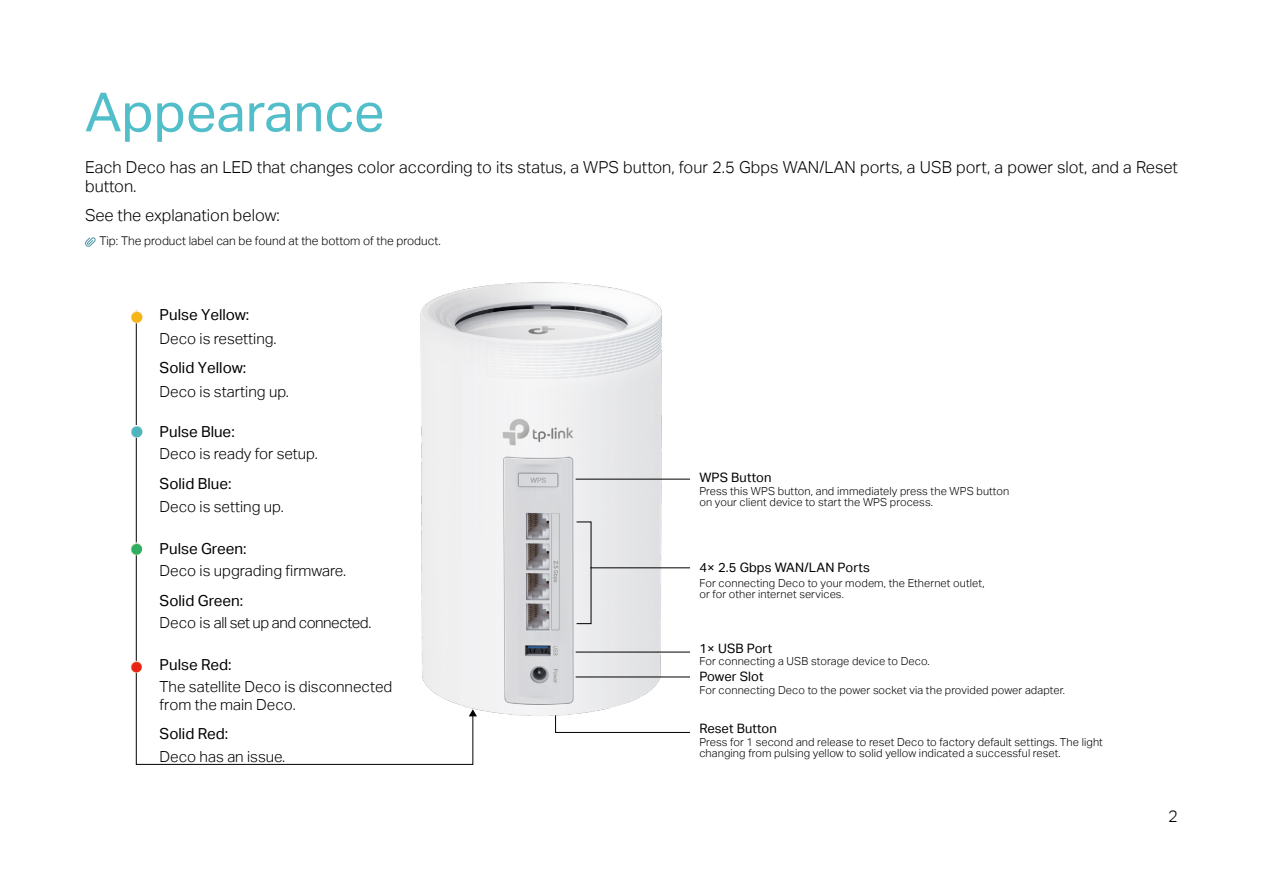
<style>
.page{position:relative;width:1263px;height:893px;background:#fff}
.page>*{position:absolute;margin:0;border:0;box-sizing:border-box;transform-origin:0 0}
.标题一{font:54px "TP Link Aktiv Regular";color:#51beca}
.正文{font:16.5px/19.8px "TP Link Aktiv Light";color:#000}
.t1{font:15.15px/22.2px "TP Link Aktiv Light";color:#000}
.t2{font:15.15px/22.2px "TP Link Aktiv Light";letter-spacing:-.03em;color:#000}
.t3{font:12.9px "TP Link Aktiv Regular";letter-spacing:.01em;color:#000}
.Note{font:12px "TP Link Aktiv Light";color:#000}
.t4{font:11.1px/11.1px "TP Link Aktiv Light";letter-spacing:.01em;color:#000}
.s1{font-family:"TP Link Aktiv Regular"}
</style>
<div class="page">
<svg style="left:85px;top:237px;width:11px;height:10px"></svg>
<img style="left:422px;top:282px;width:252px;height:435px">
<svg style="left:135px;top:309px;width:339px;height:456px"></svg>
<svg style="left:469px;top:709px;width:8px;height:7px"></svg>
<svg style="left:131px;top:425px;width:12px;height:13px"></svg>
<svg style="left:130px;top:661px;width:12px;height:12px"></svg>
<svg style="left:130px;top:542px;width:12px;height:13px"></svg>
<svg style="left:130px;top:310px;width:13px;height:13px"></svg>
<hr style="left:590px;top:567px;width:100px;height:1px;background:#000">
<hr style="left:576px;top:652px;width:114px;height:1px;background:#000">
<hr style="left:576px;top:677px;width:114px;height:1px;background:#000">
<hr style="left:576px;top:479px;width:114px;height:1px;background:#000">
<svg style="left:555px;top:715px;width:135px;height:18px"></svg>
<p class="标题一" style="left:85px;top:81px;width:301px">Appearance</p>
<p class="正文" style="left:85px;top:157px;width:1094px">Each Deco has an LED that changes color according to its status, a WPS button, four 2.5 Gbps WAN/LAN ports, a USB port, a power slot, and a Reset button.</p>
<p class="正文" style="left:85px;top:205px;width:196px">See the explanation below:</p>
<p class="Note" style="left:99px;top:234px;width:343px">Tip: The product label can be found at the bottom of the product.</p>
<p class="t1" style="left:160px;top:303px;width:118px;line-height:23.5px"><span class="s1">Pulse Yellow:<br></span>Deco is resetting.</p>
<p class="t1" style="left:160px;top:355px;width:131px;line-height:24.5px"><span class="s1">Solid Yellow:<br></span>Deco is starting up.</p>
<p class="t1" style="left:160px;top:421px;width:160px"><span class="s1">Pulse Blue:<br></span>Deco is ready for setup.</p>
<p class="t1" style="left:160px;top:473px;width:126px"><span class="s1">Solid Blue:<br></span>Deco is setting up.</p>
<p class="t1" style="left:160px;top:538px;width:188px"><span class="s1">Pulse Green:<br></span>Deco is upgrading firmware.</p>
<p class="t2" style="left:160px;top:590px;width:213px"><span class="s1">Solid Green:<br></span>Deco is all set up and connected.</p>
<p class="t1" style="left:160px;top:654px;width:234px"><span class="s1">Pulse Red:<br></span>The satellite Deco is disconnected</p>
<p class="t1" style="left:160px;top:691px;width:138px;line-height:28.3px">from the main Deco.<br><span class="s1">Solid Red:</span></p>
<p class="t1" style="left:160px;top:746px;width:127px">Deco has an issue.</p>
<p class="t3" style="left:699px;top:470px;width:74px">WPS Button</p>
<p class="t4" style="left:699px;top:486px;width:311px">Press this WPS button, and immediately press the WPS button on your client device to start the WPS process.</p>
<p class="t3" style="left:699px;top:560px;width:172px">4× 2.5 Gbps WAN/LAN Ports</p>
<p class="t4" style="left:699px;top:577px;width:287px">For connecting Deco to your modem, the Ethernet outlet, or for other internet services.</p>
<p class="t3" style="left:699px;top:641px;width:74px">1× USB Port</p>
<p class="t4" style="left:699px;top:656px;width:232px">For connecting a USB storage device to Deco.</p>
<p class="t3" style="left:699px;top:669px;width:66px">Power Slot</p>
<p class="t4" style="left:699px;top:685px;width:367px">For connecting Deco to the power socket via the provided power adapter.</p>
<p class="t3" style="left:699px;top:721px;width:79px">Reset Button</p>
<p class="t4" style="left:699px;top:737px;width:405px">Press for 1 second and release to reset Deco to factory default settings. The light changing from pulsing yellow to solid yellow indicated a successful reset.</p>
<h2 class="正文" style="left:1168px;top:806px;width:11px">2</h2>
</div>
